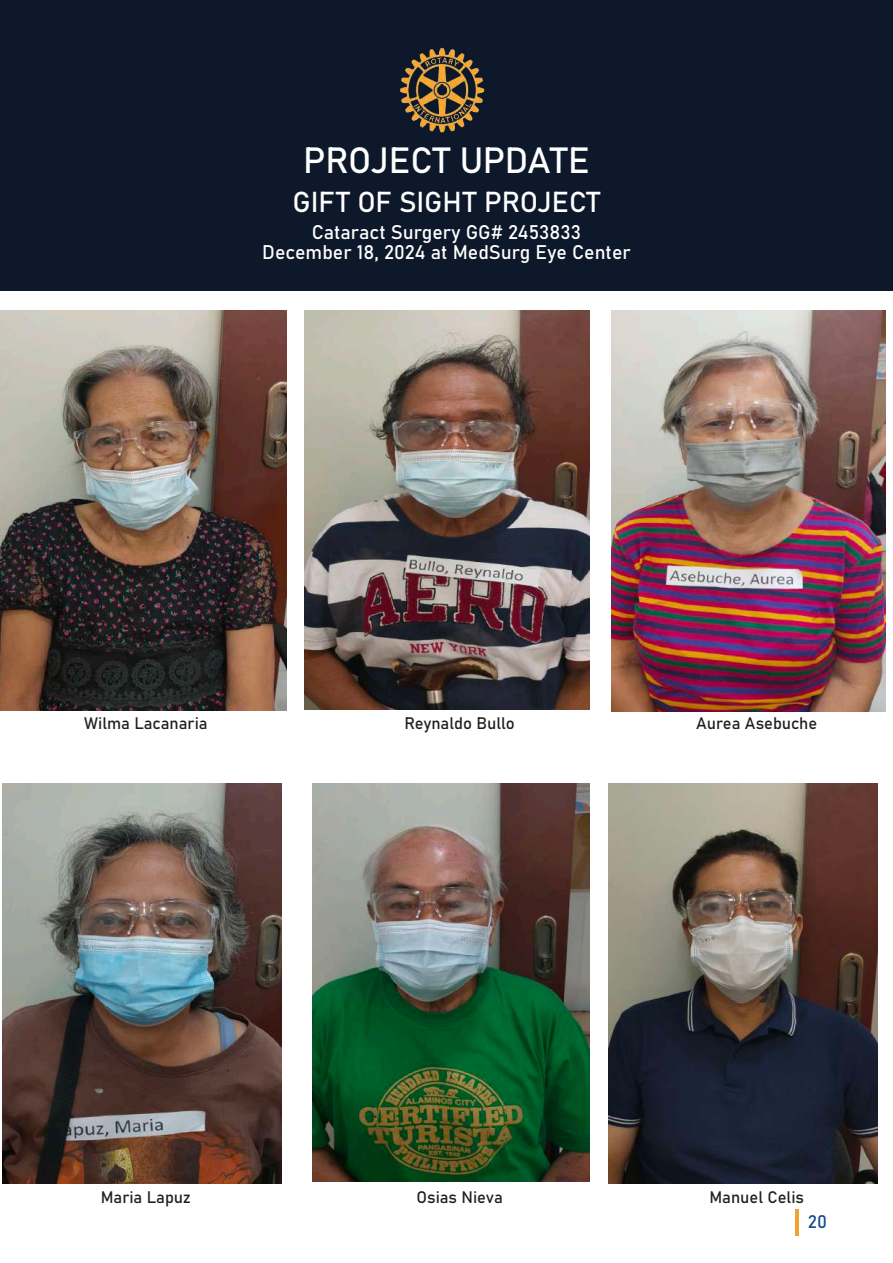
<style>
.page{position:relative;width:893px;height:1263px;background:#fff}
.page>*{position:absolute;margin:0;border:0;box-sizing:border-box;transform-origin:0 0}
.t1{font:36px "Bahnschrift";letter-spacing:-.01em;color:#fff}
.t2{font:28.5px "Bahnschrift";letter-spacing:-.005em;color:#fff}
.t3{font:19.5px/19.5px "Bahnschrift";color:#fff;text-align:center}
.t4{font:18px "Bahnschrift";color:#164d8f}
.t5{font:16.5px "Bahnschrift";color:#231f20}
</style>
<div class="page">
<hr style="left:795px;top:1209px;width:3px;height:26px;background:#f1a332">
<div style="left:0;top:1px;width:893px;height:290px;background:#0d182b"></div>
<img style="left:399px;top:47px;width:86px;height:86px">
<img style="left:305px;top:310px;width:285px;height:399px">
<img style="left:0;top:310px;width:286px;height:401px">
<img style="left:611px;top:310px;width:275px;height:401px">
<img style="left:312px;top:783px;width:278px;height:399px">
<img style="left:2px;top:783px;width:280px;height:400px">
<img style="left:608px;top:783px;width:270px;height:400px">
<h1 class="t1" style="left:303px;top:133px;width:288px">PROJECT UPDATE</h1>
<h2 class="t2" style="left:293px;top:180px;width:309px">GIFT OF SIGHT PROJECT</h2>
<p class="t3" style="left:262px;top:221px;width:370px">Cataract Surgery GG# 2453833<br>December 18, 2024 at MedSurg Eye Center</p>
<p class="t5" style="left:84px;top:710px;width:125px">Wilma Lacanaria</p>
<p class="t5" style="left:404px;top:710px;width:112px">Reynaldo Bullo</p>
<p class="t5" style="left:696px;top:710px;width:123px">Aurea Asebuche</p>
<p class="t5" style="left:101px;top:1185px;width:92px">Maria Lapuz</p>
<p class="t5" style="left:417px;top:1185px;width:88px">Osias Nieva</p>
<p class="t5" style="left:709px;top:1185px;width:96px">Manuel Celis</p>
<p class="t4" style="left:808px;top:1208px;width:21px">20</p>
</div>
